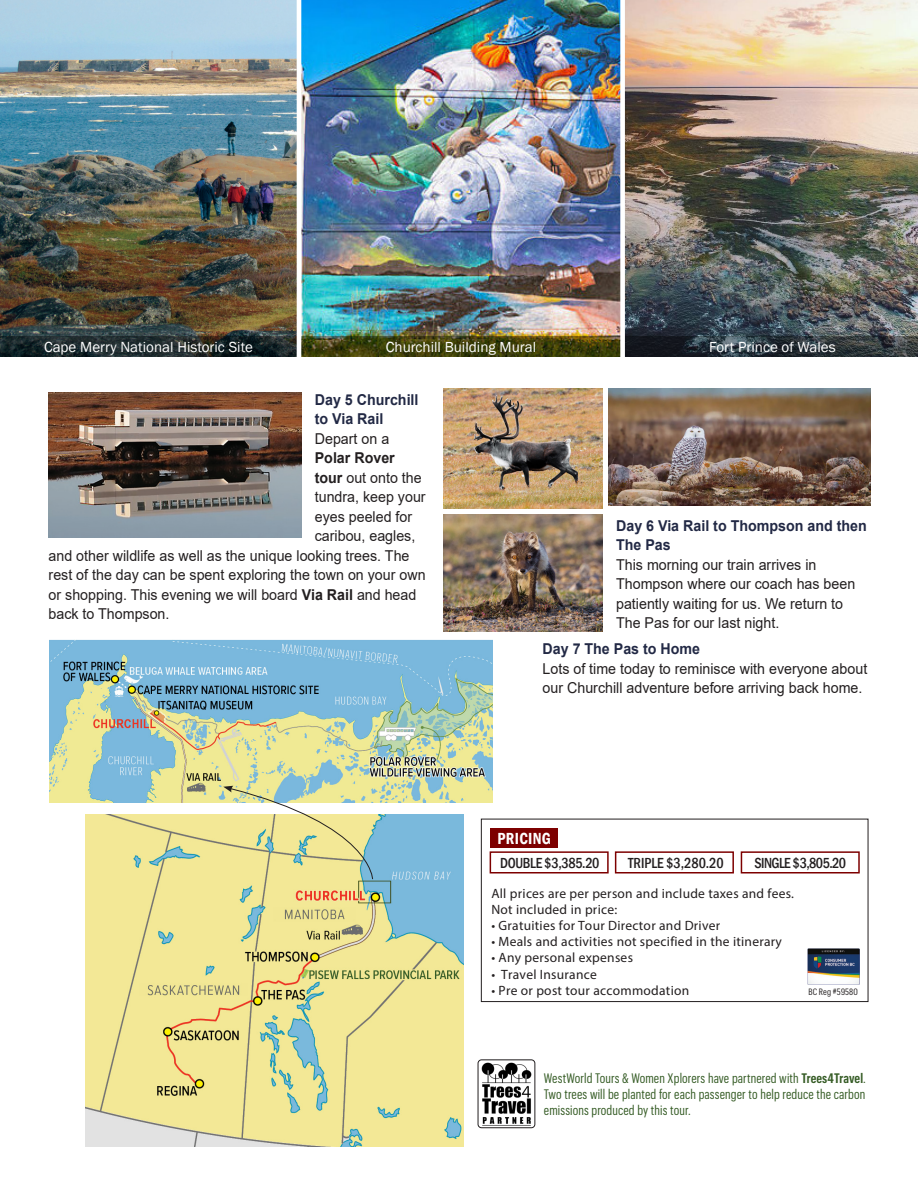
<style>
.page{position:relative;width:918px;height:1188px;background:#fff}
.page>*{position:absolute;margin:0;border:0;box-sizing:border-box;transform-origin:0 0}
.t1{font:600 condensed 16.5px "Franklin Gothic";letter-spacing:.02em;color:#fff;scale:.95 1}
.Body_Text{font:15px/19.5px "Arial";color:#231f20;scale:.95 1}
.Body_Text-2{font:700 15px/19.5px "Arial";color:#222945;scale:.95 1}
.t2{font:15px "Franklin Gothic";color:#fff}
.t3{font:500 condensed 15px "Franklin Gothic";letter-spacing:-.025em;color:#231f20;scale:.95 1}
.t4{font:500 condensed 15px "Franklin Gothic";letter-spacing:-.005em;color:#231f20;scale:.95 1}
.Body_Text-3{font:700 15px "Arial";color:#231f20;scale:.95 1}
.t5{font:13.5px/16.2px "Myriad Pro";letter-spacing:.02em;color:#231f20}
.t6{font:13.5px/16.2px "Graphik Cond";letter-spacing:.01em;color:#375d27;text-align:justify;scale:.95 1}
.t7{font:9px "Graphik Cond";letter-spacing:.015em;color:#231f20}
.s1{font-weight:700}
.s2{font-weight:600}
</style>
<div class="page">
<img style="left:0;top:0;width:918px;height:336px">
<img style="left:0;top:336px;width:918px;height:20px">
<hr style="left:297px;top:0;width:4px;height:385px;background:#fff">
<div style="left:620px;top:0;width:5px;height:366px;background:#fff"></div>
<img style="left:49px;top:392px;width:252px;height:145px">
<img style="left:444px;top:388px;width:159px;height:121px">
<img style="left:444px;top:515px;width:159px;height:116px">
<img style="left:609px;top:389px;width:261px;height:116px">
<img style="left:50px;top:640px;width:443px;height:163px">
<img style="left:85px;top:814px;width:378px;height:333px">
<svg style="left:223px;top:786px;width:150px;height:94px;background:#e1e0a5"></svg>
<div style="left:481px;top:819px;width:387px;height:183px;border:1px solid #231f20"></div>
<div style="left:490px;top:828px;width:67px;height:20px;background:#7d0000"></div>
<div style="left:490px;top:851px;width:119px;height:23px;border:2px solid #7d0000"></div>
<div style="left:615px;top:851px;width:119px;height:23px;border:2px solid #7d0000"></div>
<div style="left:741px;top:851px;width:119px;height:23px;border:2px solid #7d0000"></div>
<img style="left:807px;top:949px;width:52px;height:36px">
<img style="left:478px;top:1060px;width:57px;height:68px">
<div style="left:478px;top:1060px;width:57px;height:68px;border:1px solid #231f20;border-radius:4px"></div>
<p class="t2" style="left:44px;top:338px;width:210px">Cape Merry National Historic Site</p>
<p class="t2" style="left:386px;top:338px;width:152px">Churchill Building Mural</p>
<p class="t2" style="left:709px;top:338px;width:128px">Fort Prince of Wales</p>
<p class="Body_Text-2" style="left:315px;top:390px;width:111px">Day 5 Churchill to Via Rail</p>
<p class="Body_Text" style="left:315px;top:429px;width:80px">Depart on a</p>
<p class="Body_Text-3" style="left:315px;top:447px;width:86px">Polar Rover</p>
<p class="Body_Text" style="left:315px;top:468px;width:114px"><span class="s1">tour</span> out onto the</p>
<p class="Body_Text" style="left:315px;top:487px;width:118px">tundra, keep your</p>
<p class="Body_Text" style="left:315px;top:507px;width:104px">eyes peeled for</p>
<p class="Body_Text" style="left:315px;top:526px;width:107px">caribou, eagles,</p>
<p class="Body_Text" style="left:49px;top:546px;width:381px">and other wildlife as well as the unique looking trees. The</p>
<p class="Body_Text" style="left:49px;top:565px;width:398px">rest of the day can be spent exploring the town on your own</p>
<p class="Body_Text" style="left:49px;top:585px;width:389px">or shopping. This evening we will board <span class="s1">Via Rail</span> and head</p>
<p class="Body_Text" style="left:49px;top:604px;width:129px">back to Thompson.</p>
<p class="Body_Text-2" style="left:616px;top:516px;width:265px">Day 6 Via Rail to Thompson and then<br>The Pas</p>
<p class="Body_Text" style="left:616px;top:555px;width:253px">This morning our train arrives in<br>Thompson where our coach has been patiently waiting for us. We return to<br>The Pas for our last night.</p>
<p class="Body_Text-2" style="left:543px;top:640px;width:167px">Day 7 The Pas to Home</p>
<p class="Body_Text" style="left:543px;top:659px;width:343px">Lots of time today to reminisce with everyone about our Churchill adventure before arriving back home.</p>
<p class="t1" style="left:498px;top:827px;width:58px">PRICING</p>
<p class="t3" style="left:500px;top:853px;width:106px">DOUBLE $3,385.20</p>
<p class="t4" style="left:628px;top:853px;width:102px">TRIPLE $3,280.20</p>
<p class="t3" style="left:755px;top:853px;width:98px">SINGLE $3,805.20</p>
<p class="t5" style="left:491px;top:885px;width:304px">All prices are per person and include taxes and fees.<br>Not included in price:</p>
<p class="t5" style="left:491px;top:917px;width:230px">• Gratuities for Tour Director and Driver</p>
<p class="t5" style="left:491px;top:933px;width:292px">• Meals and activities not specified in the itinerary</p>
<p class="t5" style="left:491px;top:950px;width:143px">• Any personal expenses</p>
<p class="t5" style="left:491px;top:966px;width:107px">• Travel Insurance</p>
<p class="t5" style="left:491px;top:982px;width:199px">• Pre or post tour accommodation</p>
<p class="t7" style="left:808px;top:985px;width:51px">BC Reg #59580</p>
<p class="t6" style="left:544px;top:1069px;width:340px">WestWorld Tours &amp; Women Xplorers have partnered with <span class="s2">Trees4Travel</span>.<br>Two trees will be planted for each passenger to help reduce the carbon emissions produced by this tour.</p>
</div>
